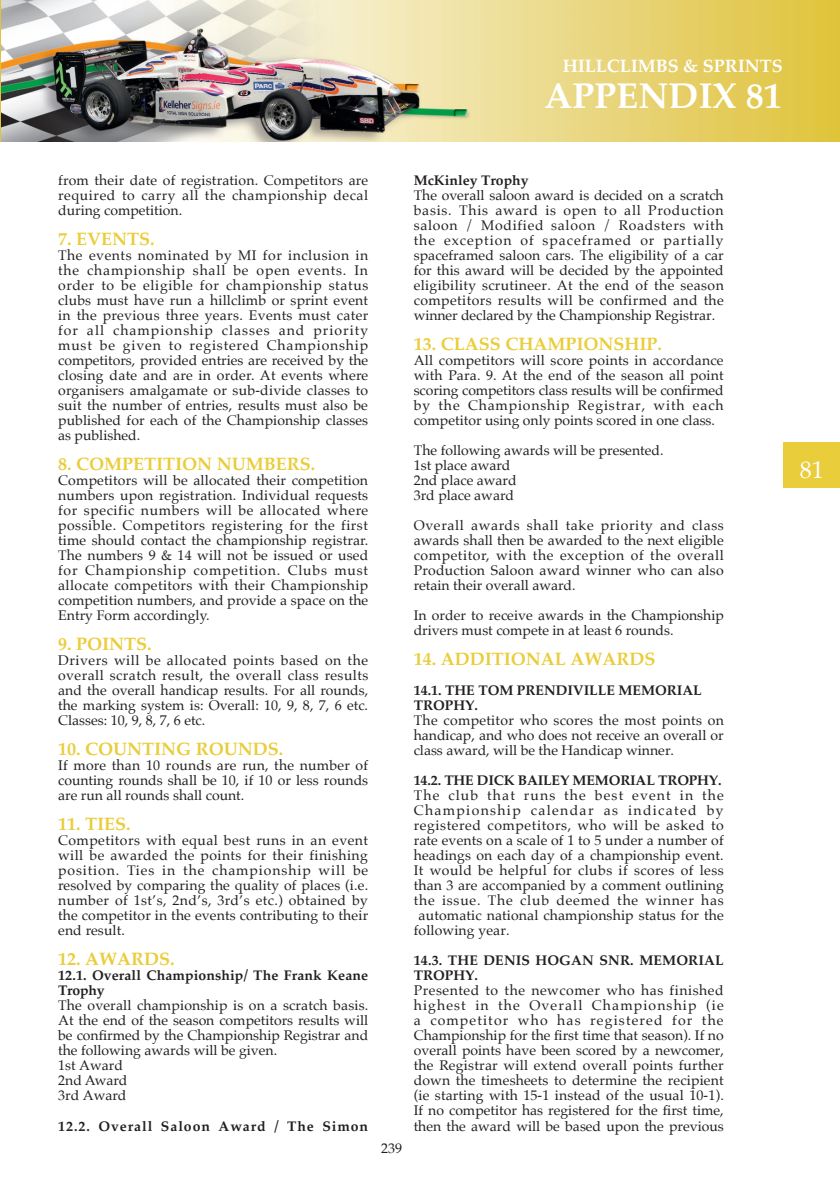
<style>
.page{position:relative;width:840px;height:1191px;background:#fff}
.page>*{position:absolute;margin:0;border:0;box-sizing:border-box;transform-origin:0 0}
.t1{font:700 36px "Palatino";color:#fff}
.t2{font:24px "Palatino";color:#fff}
.Text{font:700 18px "Palatino";color:#eacd3a}
.t3{font:700 18px "Palatino";color:#fff}
.Text-2{font:14px/15px "Palatino";color:#231f20;text-align:justify}
.Text-3{font:700 14px/15px "Palatino";color:#231f20}
.Text-4{font:14px "Palatino";letter-spacing:.04em;color:#231f20}
.Text-5{font:14px "Palatino";letter-spacing:.035em;color:#231f20}
.Text-6{font:14px "Palatino";letter-spacing:.055em;color:#231f20}
.Text-7{font:14px "Palatino";letter-spacing:.095em;color:#231f20}
.Text-8{font:700 14px "Palatino";letter-spacing:.065em;color:#231f20}
.Text-9{font:14px "Palatino";letter-spacing:.08em;color:#231f20}
</style>
<div class="page">
<div style="left:782px;top:442px;width:57px;height:46px;background:#eacd3a"></div>
<img style="left:0;top:0;width:839px;height:142px">
<p class="t3" style="left:562px;top:50px;width:221px">HILLCLIMBS &amp; SPRINTS</p>
<h1 class="t1" style="left:544px;top:65px;width:238px">APPENDIX 81</h1>
<p class="Text-2" style="left:58px;top:173px;width:311px">from their date of registration. Competitors are required to carry all the championship decal during competition.</p>
<p class="Text" style="left:58px;top:224px;width:98px">7. EVENTS.</p>
<p class="Text-2" style="left:58px;top:248px;width:311px">The events nominated by MI for inclusion in the championship shall be open events. In order to be eligible for championship status clubs must have run a hillclimb or sprint event in the previous three years. Events must cater for all championship classes and priority must be given to registered Championship competitors, provided entries are received by the closing date and are in order. At events where organisers amalgamate or sub-divide classes to suit the number of entries, results must also be published for each of the Championship classes as published.</p>
<p class="Text" style="left:58px;top:449px;width:258px">8. COMPETITION NUMBERS.</p>
<p class="Text-2" style="left:58px;top:473px;width:311px">Competitors will be allocated their competition numbers upon registration. Individual requests for specific numbers will be allocated where possible. Competitors registering for the first time should contact the championship registrar.<br>The numbers 9 &amp; 14 will not be issued or used for Championship competition. Clubs must allocate competitors with their Championship competition numbers, and provide a space on the Entry Form accordingly.</p>
<p class="Text" style="left:58px;top:629px;width:95px">9. POINTS.</p>
<p class="Text-2" style="left:58px;top:653px;width:311px">Drivers will be allocated points based on the overall scratch result, the overall class results and the overall handicap results. For all rounds, the marking system is: Overall: 10, 9, 8, 7, 6 etc.<br>Classes: 10, 9, 8, 7, 6 etc.</p>
<p class="Text" style="left:58px;top:734px;width:226px">10. COUNTING ROUNDS.</p>
<p class="Text-2" style="left:58px;top:758px;width:311px">If more than 10 rounds are run, the number of counting rounds shall be 10, if 10 or less rounds are run all rounds shall count.</p>
<p class="Text" style="left:58px;top:809px;width:74px">11. TIES.</p>
<p class="Text-2" style="left:58px;top:833px;width:311px">Competitors with equal best runs in an event will be awarded the points for their finishing position. Ties in the championship will be resolved by comparing the quality of places (i.e. number of 1st’s, 2nd’s, 3rd’s etc.) obtained by the competitor in the events contributing to their end result.</p>
<p class="Text" style="left:58px;top:944px;width:118px">12. AWARDS.</p>
<p class="Text-3" style="left:58px;top:967px;width:311px">12.1. Overall Championship/ The Frank Keane<br>Trophy</p>
<p class="Text-2" style="left:58px;top:998px;width:311px">The overall championship is on a scratch basis.<br>At the end of the season competitors results will be confirmed by the Championship Registrar and the following awards will be given.</p>
<p class="Text-2" style="left:58px;top:1058px;width:66px">1st Award</p>
<p class="Text-2" style="left:58px;top:1073px;width:71px">2nd Award</p>
<p class="Text-2" style="left:58px;top:1088px;width:70px">3rd Award</p>
<p class="Text-8" style="left:58px;top:1113px;width:311px">12.2. Overall Saloon Award / The Simon</p>
<p class="Text-2" style="left:381px;top:1141px;width:22px">239</p>
<p class="Text-3" style="left:413px;top:172px;width:116px">McKinley Trophy</p>
<p class="Text-2" style="left:413px;top:188px;width:311px">The overall saloon award is decided on a scratch basis. This award is open to all Production saloon / Modified saloon / Roadsters with the exception of spaceframed or partially spaceframed saloon cars. The eligibility of a car for this award will be decided by the appointed eligibility scrutineer. At the end of the season competitors results will be confirmed and the winner declared by the Championship Registrar.</p>
<p class="Text" style="left:413px;top:329px;width:249px">13. CLASS CHAMPIONSHIP.</p>
<p class="Text-2" style="left:413px;top:353px;width:311px">All competitors will score points in accordance with Para. 9. At the end of the season all point scoring competitors class results will be confirmed by the Championship Registrar, with each competitor using only points scored in one class.</p>
<p class="Text-2" style="left:413px;top:443px;width:251px">The following awards will be presented.</p>
<p class="Text-2" style="left:413px;top:458px;width:98px">1st place award</p>
<p class="Text-2" style="left:413px;top:473px;width:104px">2nd place award</p>
<p class="Text-2" style="left:413px;top:488px;width:102px">3rd place award</p>
<p class="Text-2" style="left:413px;top:518px;width:311px">Overall awards shall take priority and class awards shall then be awarded to the next eligible competitor, with the exception of the overall Production Saloon award winner who can also retain their overall award.</p>
<p class="Text-2" style="left:413px;top:608px;width:311px">In order to receive awards in the Championship drivers must compete in at least 6 rounds.</p>
<p class="Text" style="left:413px;top:644px;width:243px">14. ADDITIONAL AWARDS</p>
<p class="Text-3" style="left:413px;top:682px;width:289px">14.1. THE TOM PRENDIVILLE MEMORIAL<br>TROPHY.</p>
<p class="Text-2" style="left:413px;top:713px;width:311px">The competitor who scores the most points on handicap, and who does not receive an overall or class award, will be the Handicap winner.</p>
<p class="Text-3" style="left:413px;top:772px;width:309px">14.2. THE DICK BAILEY MEMORIAL TROPHY.</p>
<p class="Text-9" style="left:413px;top:784px;width:311px">The club that runs the best event in the</p>
<p class="Text-7" style="left:413px;top:799px;width:311px">Championship calendar as indicated by</p>
<p class="Text-4" style="left:413px;top:814px;width:311px">registered competitors, who will be asked to</p>
<p class="Text-2" style="left:413px;top:833px;width:311px">rate events on a scale of 1 to 5 under a number of</p>
<p class="Text-2" style="left:413px;top:848px;width:311px">headings on each day of a championship event.</p>
<p class="Text-5" style="left:413px;top:859px;width:311px">It would be helpful for clubs if scores of less</p>
<p class="Text-2" style="left:413px;top:878px;width:311px">than 3 are accompanied by a comment outlining</p>
<p class="Text-6" style="left:413px;top:889px;width:311px">the issue. The club deemed the winner has</p>
<p class="Text-2" style="left:418px;top:908px;width:306px">automatic national championship status for the</p>
<p class="Text-2" style="left:413px;top:923px;width:97px">following year.</p>
<p class="Text-3" style="left:413px;top:952px;width:311px">14.3. THE DENIS HOGAN SNR. MEMORIAL<br>TROPHY.</p>
<p class="Text-2" style="left:413px;top:983px;width:311px">Presented to the newcomer who has finished highest in the Overall Championship (ie a competitor who has registered for the Championship for the first time that season). If no overall points have been scored by a newcomer, the Registrar will extend overall points further down the timesheets to determine the recipient (ie starting with 15-1 instead of the usual 10-1).<br>If no competitor has registered for the first time, then the award will be based upon the previous</p>
<h2 class="t2" style="left:799px;top:449px;width:25px">81</h2>
</div>
